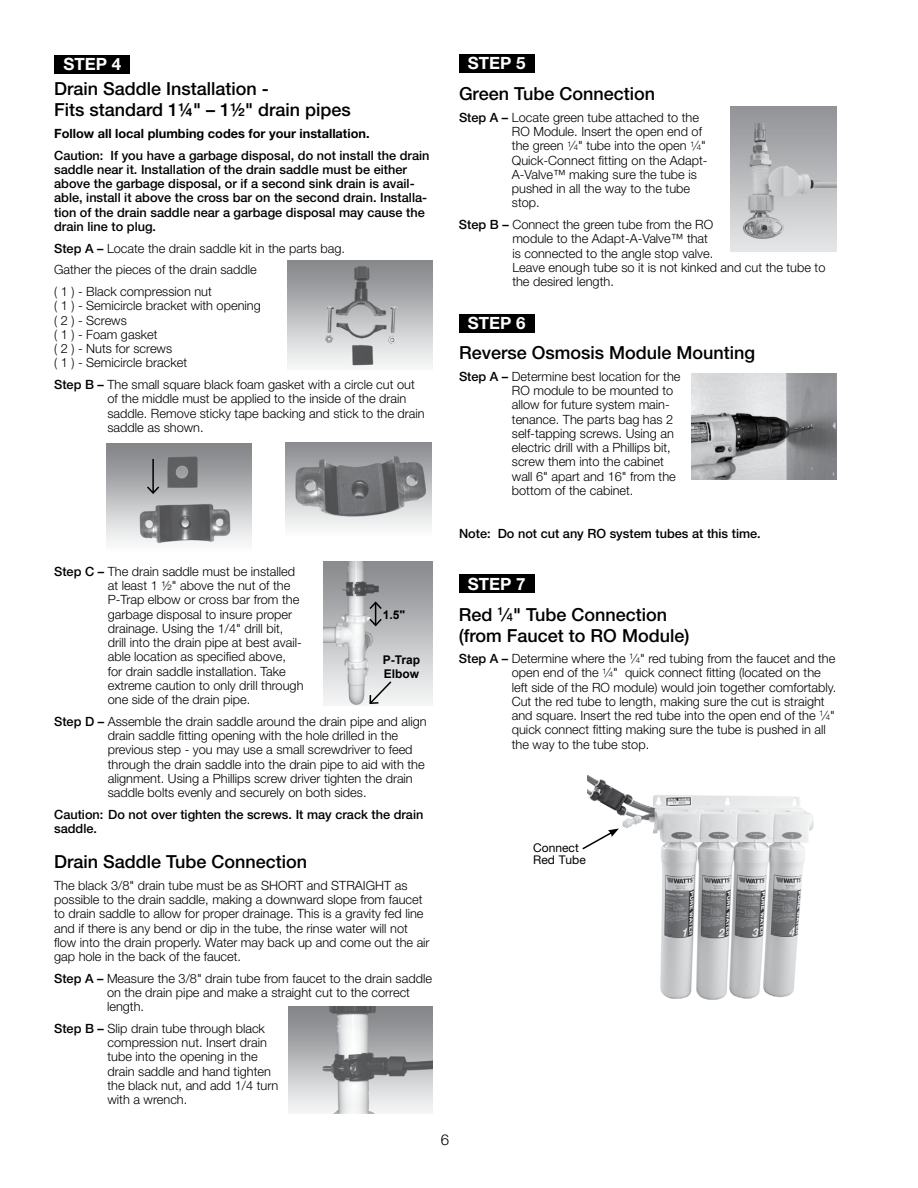
<style>
.page{position:relative;width:918px;height:1188px;background:#fff}
.page>*{position:absolute;margin:0;border:0;box-sizing:border-box;transform-origin:0 0}
.t1{font:500 18px/21px "Helvetica Neue LT Std";color:#000}
.t2{font:700 16.95px "Helvetica Neue LT Std";color:#fff}
.t3{font:300 15px "Helvetica Neue LT Std";color:#000}
.t4{font:300 12.75px/14.2px "Helvetica Neue LT Std";color:#000}
.t5{font:500 12.75px/14.2px "Helvetica Neue LT Std";color:#000}
.t6{font:700 12.75px "Helvetica Neue LT Std";color:#000}
.t7{font:700 12px/14.4px "Arial";color:#000}
.t8{font:12px/12px "Helvetica Neue LT Std";color:#000}
.s1{font-weight:500}
.s2{font-size:7.95px}
.s3{font-size:11.1px}
</style>
<div class="page">
<img style="left:692px;top:373px;width:144px;height:107px">
<div style="left:459px;top:314px;width:76px;height:18px;background:#000"></div>
<img style="left:730px;top:107px;width:107px;height:144px">
<div style="left:459px;top:54px;width:76px;height:19px;background:#000"></div>
<div style="left:459px;top:574px;width:76px;height:19px;background:#000"></div>
<img style="left:588px;top:775px;width:226px;height:225px">
<svg style="left:582px;top:829px;width:37px;height:22px"></svg>
<div style="left:55px;top:55px;width:75px;height:18px;background:#000"></div>
<img style="left:288px;top:261px;width:144px;height:106px">
<img style="left:285px;top:442px;width:146px;height:86px">
<img style="left:323px;top:562px;width:110px;height:144px">
<svg style="left:368px;top:600px;width:15px;height:28px"></svg>
<svg style="left:368px;top:680px;width:25px;height:25px"></svg>
<img style="left:107px;top:443px;width:144px;height:101px">
<hr style="left:152px;top:459px;width:2px;height:34px;background:#000">
<svg style="left:145px;top:485px;width:16px;height:10px"></svg>
<img style="left:288px;top:1007px;width:145px;height:106px">
<h2 class="t2" style="left:64px;top:54px;width:59px">STEP 4</h2>
<h1 class="t1" style="left:54px;top:78px;width:298px">Drain Saddle Installation -<br>Fits standard 1¼" – 1½" drain pipes</h1>
<p class="t6" style="left:54px;top:126px;width:317px">Follow all local plumbing codes for your installation.</p>
<p class="t5" style="left:54px;top:148px;width:377px">Caution: If you have a garbage disposal, do not install the drain saddle near it. Installation of the drain saddle must be either above the garbage disposal, or if a second sink drain is avail&shy;able, install it above the cross bar on the second drain. Installa&shy;tion of the drain saddle near a garbage disposal may cause the drain line to plug.</p>
<p class="t4" style="left:54px;top:237px;width:290px;line-height:21.8px"><span class="s1">Step A –</span> Locate the drain saddle kit in the parts bag.<br>Gather the pieces of the drain saddle<br>( 1 ) - Black compression nut</p>
<p class="t4" style="left:54px;top:298px;width:208px">( 1 ) - Semicircle bracket with opening ( 2 ) - Screws<br>( 1 ) - Foam gasket<br>( 2 ) - Nuts for screws<br>( 1 ) - Semicircle bracket</p>
<p class="t4" style="left:108px;top:377px;width:319px;text-indent:-53px"><span class="s1">Step B –</span> The small square black foam gasket with a circle cut out of the middle must be applied to the inside of the drain saddle. Remove sticky tape backing and stick to the drain saddle as shown.</p>
<p class="t4" style="left:108px;top:564px;width:197px;text-indent:-54px"><span class="s1">Step C –</span> The drain saddle must be installed at least 1 ½" above the nut of the P-Trap elbow or cross bar from the garbage disposal to insure proper drainage. Using the 1/4" drill bit, drill into the drain pipe at best avail&shy;able location as specified above, for drain saddle installation. Take extreme caution to only drill through one side of the drain pipe.</p>
<p class="t4" style="left:108px;top:714px;width:321px;text-indent:-54px"><span class="s1">Step D –</span> Assemble the drain saddle around the drain pipe and align drain saddle fitting opening with the hole drilled in the previous step - you may use a small screwdriver to feed through the drain saddle into the drain pipe to aid with the alignment. Using a Phillips screw driver tighten the drain saddle bolts evenly and securely on both sides.</p>
<p class="t5" style="left:54px;top:807px;width:371px">Caution: Do not over tighten the screws. It may crack the drain saddle.</p>
<h1 class="t1" style="left:54px;top:851px;width:255px">Drain Saddle Tube Connection</h1>
<p class="t4" style="left:54px;top:878px;width:377px">The black 3/8" drain tube must be as SHORT and STRAIGHT as possible to the drain saddle, making a downward slope from faucet to drain saddle to allow for proper drainage. This is a gravity fed line and if there is any bend or dip in the tube, the rinse water will not flow into the drain properly. Water may back up and come out the air gap hole in the back of the faucet.</p>
<p class="t4" style="left:107px;top:971px;width:326px;text-indent:-53px"><span class="s1">Step A –</span> Measure the 3/8" drain tube from faucet to the drain saddle on the drain pipe and make a straight cut to the correct length.</p>
<p class="t4" style="left:108px;top:1021px;width:172px;text-indent:-53px"><span class="s1">Step B –</span> Slip drain tube through black compression nut. Insert drain tube into the opening in the drain saddle and hand tighten the black nut, and add 1/4 turn with a wrench.</p>
<p class="t7" style="left:383px;top:608px;width:24px">1.5"</p>
<p class="t7" style="left:383px;top:653px;width:39px">P-Trap<br>Elbow</p>
<h2 class="t2" style="left:468px;top:53px;width:59px">STEP 5</h2>
<h1 class="t1" style="left:459px;top:83px;width:198px">Green Tube Connection</h1>
<p class="t4" style="left:512px;top:110px;width:197px;text-indent:-53px"><span class="s1">Step A –</span> Locate green tube attached to the<br>RO Module. Insert the open end of the green <sup>1</sup>⁄<span class="s2">4</span>" tube into the open <sup>1</sup>⁄<span class="s2">4</span>"<br>Quick-Connect fitting on the Adapt-<br>A-Valve™ making sure the tube is pushed in all the way to the tube stop.</p>
<p class="t4" style="left:512px;top:217px;width:315px;text-indent:-53px"><span class="s1">Step B –</span> Connect the green tube from the RO<br>module to the Adapt-A-Valve™ that<br>is connected to the angle stop valve.<br>Leave enough tube so it is not kinked and cut the tube to the desired length.</p>
<h2 class="t2" style="left:468px;top:313px;width:59px">STEP 6</h2>
<h1 class="t1" style="left:459px;top:342px;width:298px">Reverse Osmosis Module Mounting</h1>
<p class="t4" style="left:512px;top:369px;width:170px;text-indent:-53px"><span class="s1">Step A –</span> Determine best location for the<br>RO module to be mounted to allow for future system main&shy;tenance. The parts bag has 2 self-tapping screws. Using an electric drill with a Phillips bit, screw them into the cabinet wall 6" apart and 16" from the bottom of the cabinet.</p>
<p class="t5" style="left:459px;top:527px;width:303px">Note: Do not cut any RO system tubes at this time.</p>
<h2 class="t2" style="left:468px;top:573px;width:59px">STEP 7</h2>
<h1 class="t1" style="left:459px;top:603px;width:232px">Red <sup>1</sup>⁄<span class="s3">4</span>" Tube Connection (from Faucet to RO Module)</h1>
<p class="t4" style="left:512px;top:651px;width:326px;text-indent:-53px"><span class="s1">Step A –</span> Determine where the <sup>1</sup>⁄<span class="s2">4</span>" red tubing from the faucet and the open end of the <sup>1</sup>⁄<span class="s2">4</span>" quick connect fitting (located on the left side of the RO module) would join together comfortably.<br>Cut the red tube to length, making sure the cut is straight and square. Insert the red tube into the open end of the <sup>1</sup>⁄<span class="s2">4</span>" quick connect fitting making sure the tube is pushed in all the way to the tube stop.</p>
<p class="t8" style="left:533px;top:842px;width:54px">Connect<br>Red Tube</p>
<p class="t3" style="left:441px;top:1130px;width:10px">6</p>
</div>
